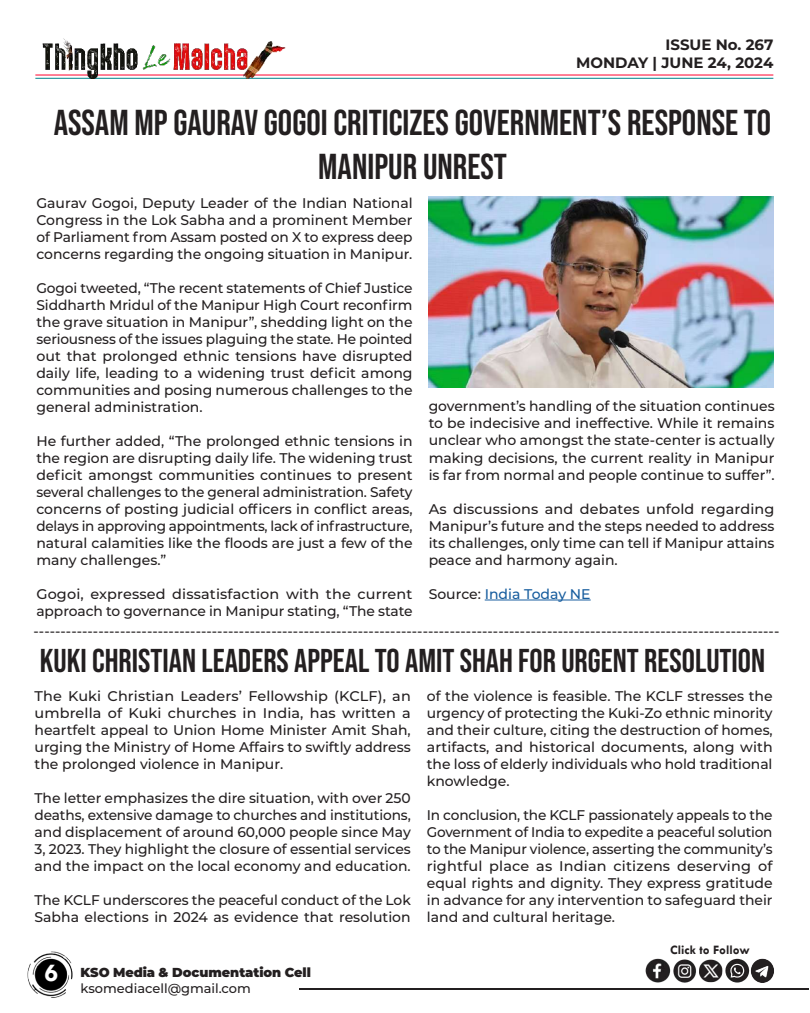
<style>
.page{position:relative;width:810px;height:1013px;background:#fff}
.page>*{position:absolute;margin:0;border:0;box-sizing:border-box;transform-origin:0 0}
.t1{font:36px/43.2px "Bebas Neue";color:#231f20;text-align:center}
.t2{font:33px "Bebas Neue";color:#231f20}
.t3{font:700 26px "Tw Cen";color:#fff}
.t4{font:700 15px/18px "Montserrat";color:#231f20;text-align:right}
.t5{font:500 14px/17px "Montserrat";color:#231f20;text-align:justify}
.t6{font:500 14px "Montserrat";color:#175d9e}
.t7{font:900 13px "Montserrat";letter-spacing:-.005em;color:#231f20}
.t8{font:500 13px "Montserrat";color:#231f20}
.t9{font:700 13px "Tw Cen";color:#231f20}
.s1{color:#231f20}
</style>
<div class="page">
<hr style="left:299px;top:988px;width:509px;height:1px;background:#231f20">
<img style="left:27px;top:951px;width:46px;height:47px">
<hr style="left:35px;top:74px;width:738px;height:1px;background:#ff002d">
<hr style="left:35px;top:78px;width:738px;height:1px;background:#00848b">
<img style="left:35px;top:38px;width:254px;height:41px">
<img style="left:645px;top:958px;width:129px;height:25px">
<hr style="left:485px;top:599px;width:106px;height:1px;background:#175d9e">
<img style="left:429px;top:196px;width:344px;height:191px">
<p class="t4" style="left:576px;top:35px;width:199px">ISSUE No. 267<br>MONDAY | JUNE 24, 2024</p>
<h1 class="t1" style="left:54px;top:101px;width:719px">ASSAM MP GAURAV GOGOI CRITICIZES GOVERNMENT’S RESPONSE TO<br>MANIPUR UNREST</h1>
<p class="t5" style="left:36px;top:194px;width:378px">Gaurav Gogoi, Deputy Leader of the Indian National Congress in the Lok Sabha and a prominent Member of Parliament from Assam posted on X to express deep concerns regarding the ongoing situation in Manipur.</p>
<p class="t5" style="left:36px;top:279px;width:378px">Gogoi tweeted, “The recent statements of Chief Justice Siddharth Mridul of the Manipur High Court reconfirm the grave situation in Manipur”, shedding light on the seriousness of the issues plaguing the state. He pointed out that prolonged ethnic tensions have disrupted daily life, leading to a widening trust deficit among communities and posing numerous challenges to the general administration.</p>
<p class="t5" style="left:36px;top:432px;width:378px">He further added, “The prolonged ethnic tensions in the region are disrupting daily life. The widening trust deficit amongst communities continues to present several challenges to the general administration. Safety concerns of posting judicial officers in conflict areas, delays in approving appointments, lack of infrastructure, natural calamities like the floods are just a few of the many challenges.”</p>
<p class="t5" style="left:36px;top:585px;width:378px">Gogoi, expressed dissatisfaction with the current approach to governance in Manipur stating, “The state</p>
<p class="t5" style="left:429px;top:397px;width:347px">government’s handling of the situation continues to be indecisive and ineffective. While it remains unclear who amongst the state-center is actually making decisions, the current reality in Manipur is far from normal and people continue to suffer”.</p>
<p class="t5" style="left:429px;top:499px;width:347px">As discussions and debates unfold regarding Manipur’s future and the steps needed to address its challenges, only time can tell if Manipur attains peace and harmony again.</p>
<p class="t6" style="left:429px;top:583px;width:163px"><span class="s1">Source:</span> India Today NE</p>
<p class="t5" style="left:34px;top:622px;width:747px">------------------------------------------------------------------------------------------------------------------------------------------</p>
<h2 class="t2" style="left:40px;top:641px;width:727px">KUKI CHRISTIAN LEADERS APPEAL TO AMIT SHAH FOR URGENT RESOLUTION</h2>
<p class="t5" style="left:35px;top:686px;width:378px">The Kuki Christian Leaders’ Fellowship (KCLF), an umbrella of Kuki churches in India, has written a heartfelt appeal to Union Home Minister Amit Shah, urging the Ministry of Home Affairs to swiftly address the prolonged violence in Manipur.</p>
<p class="t5" style="left:35px;top:788px;width:378px">The letter emphasizes the dire situation, with over 250 deaths, extensive damage to churches and institutions, and displacement of around 60,000 people since May 3, 2023. They highlight the closure of essential services and the impact on the local economy and education.</p>
<p class="t5" style="left:35px;top:890px;width:378px">The KCLF underscores the peaceful conduct of the Lok<br>Sabha elections in 2024 as evidence that resolution</p>
<h3 class="t3" style="left:44px;top:957px;width:15px">6</h3>
<p class="t7" style="left:81px;top:962px;width:232px">KSO Media &amp; Documentation Cell</p>
<p class="t8" style="left:81px;top:978px;width:172px">ksomediacell@gmail.com</p>
<p class="t5" style="left:427px;top:686px;width:347px">of the violence is feasible. The KCLF stresses the urgency of protecting the Kuki-Zo ethnic minority and their culture, citing the destruction of homes, artifacts, and historical documents, along with the loss of elderly individuals who hold traditional knowledge.</p>
<p class="t5" style="left:427px;top:805px;width:347px">In conclusion, the KCLF passionately appeals to the Government of India to expedite a peaceful solution to the Manipur violence, asserting the community’s rightful place as Indian citizens deserving of equal rights and dignity. They express gratitude in advance for any intervention to safeguard their land and cultural heritage.</p>
<p class="t9" style="left:670px;top:942px;width:81px">Click to Follow</p>
</div>
